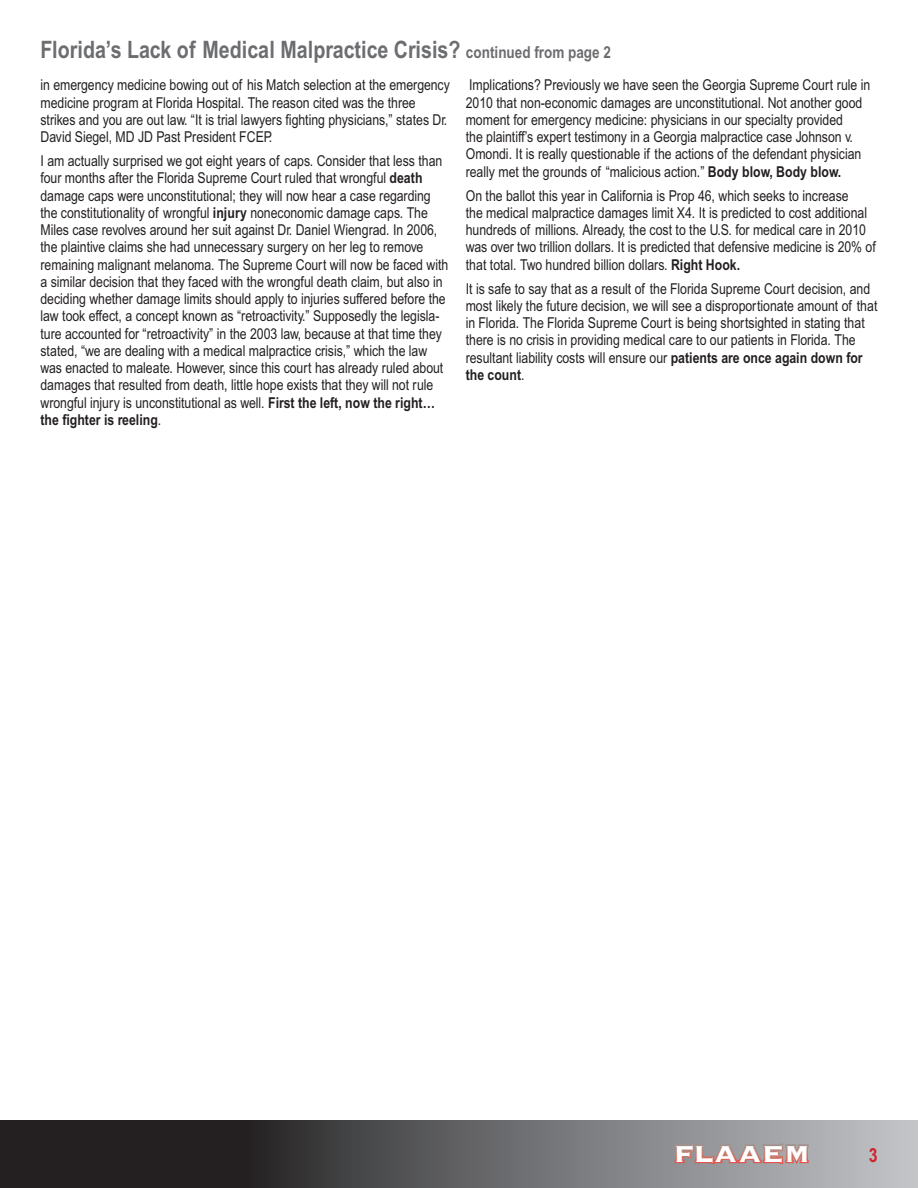
<style>
.page{position:relative;width:918px;height:1188px;background:#fff}
.page>*{position:absolute;margin:0;border:0;box-sizing:border-box;transform-origin:0 0}
.t1{font:36px "Copperplate Thirty Three BC";color:#fff}
.head_2{font:700 24px "Arial Narrow MT Pro";color:#6c6d70}
.t2{font:700 19.5px "Arial Narrow MT Pro";color:#d1232a}
.Body{font:15px/17.2px "Arial Narrow MT Pro";color:#231f20}
.s1{font-size:16.5px}
.s2{font-weight:700}
</style>
<div class="page">
<svg style="left:0;top:1120px;width:918px;height:68px;background:#5d5d5f"></svg>
<svg style="left:673px;top:1137px;width:137px;height:30px;background:#ac8d8b"></svg>
<p class="head_2" style="left:40px;top:35px;width:572px">Florida’s Lack of Medical Malpractice Crisis? <span class="s1">continued from page 2</span></p>
<p class="Body" style="left:40px;top:76px;width:411px">in emergency medicine bowing out of his Match selection at the emergency medicine program at Florida Hospital. The reason cited was the three strikes and you are out law. “It is trial lawyers fighting physicians,” states Dr.<br>David Siegel, MD JD Past President FCEP.</p>
<p class="Body" style="left:40px;top:152px;width:409px">I am actually surprised we got eight years of caps. Consider that less than four months after the Florida Supreme Court ruled that wrongful <span class="s2">death </span>damage caps were unconstitutional; they will now hear a case regarding the constitutionality of wrongful <span class="s2">injury</span> noneconomic damage caps. The Miles case revolves around her suit against Dr. Daniel Wiengrad. In 2006, the plaintive claims she had unnecessary surgery on her leg to remove remaining malignant melanoma. The Supreme Court will now be faced with a similar decision that they faced with the wrongful death claim, but also in deciding whether damage limits should apply to injuries suffered before the law took effect, a concept known as “retroactivity.” Supposedly the legisla&shy;ture accounted for “retroactivity” in the 2003 law, because at that time they stated, “we are dealing with a medical malpractice crisis,” which the law was enacted to maleate. However, since this court has already ruled about damages that resulted from death, little hope exists that they will not rule wrongful injury is unconstitutional as well. <span class="s2">First the left, now the right… the fighter is reeling</span>.</p>
<p class="Body" style="left:466px;top:76px;width:406px">Implications? Previously we have seen the Georgia Supreme Court rule in 2010 that non-economic damages are unconstitutional. Not another good moment for emergency medicine: physicians in our specialty provided<br>the plaintiff’s expert testimony in a Georgia malpractice case Johnson v.<br>Omondi. It is really questionable if the actions of the defendant physician really met the grounds of “malicious action.” <span class="s2">Body blow, Body blow.</span></p>
<p class="Body" style="left:466px;top:187px;width:412px">On the ballot this year in California is Prop 46, which seeks to increase<br>the medical malpractice damages limit X4. It is predicted to cost additional hundreds of millions. Already, the cost to the U.S. for medical care in 2010 was over two trillion dollars. It is predicted that defensive medicine is 20% of that total. Two hundred billion dollars. <span class="s2">Right Hook.</span></p>
<p class="Body" style="left:466px;top:280px;width:413px">It is safe to say that as a result of the Florida Supreme Court decision, and most likely the future decision, we will see a disproportionate amount of that in Florida. The Florida Supreme Court is being shortsighted in stating that there is no crisis in providing medical care to our patients in Florida. The resultant liability costs will ensure our <span class="s2">patients are once again down for the count</span>.</p>
<p class="t1" style="left:674px;top:1134px;width:138px">flaaem</p>
<p class="t2" style="left:869px;top:1144px;width:10px">3</p>
</div>
